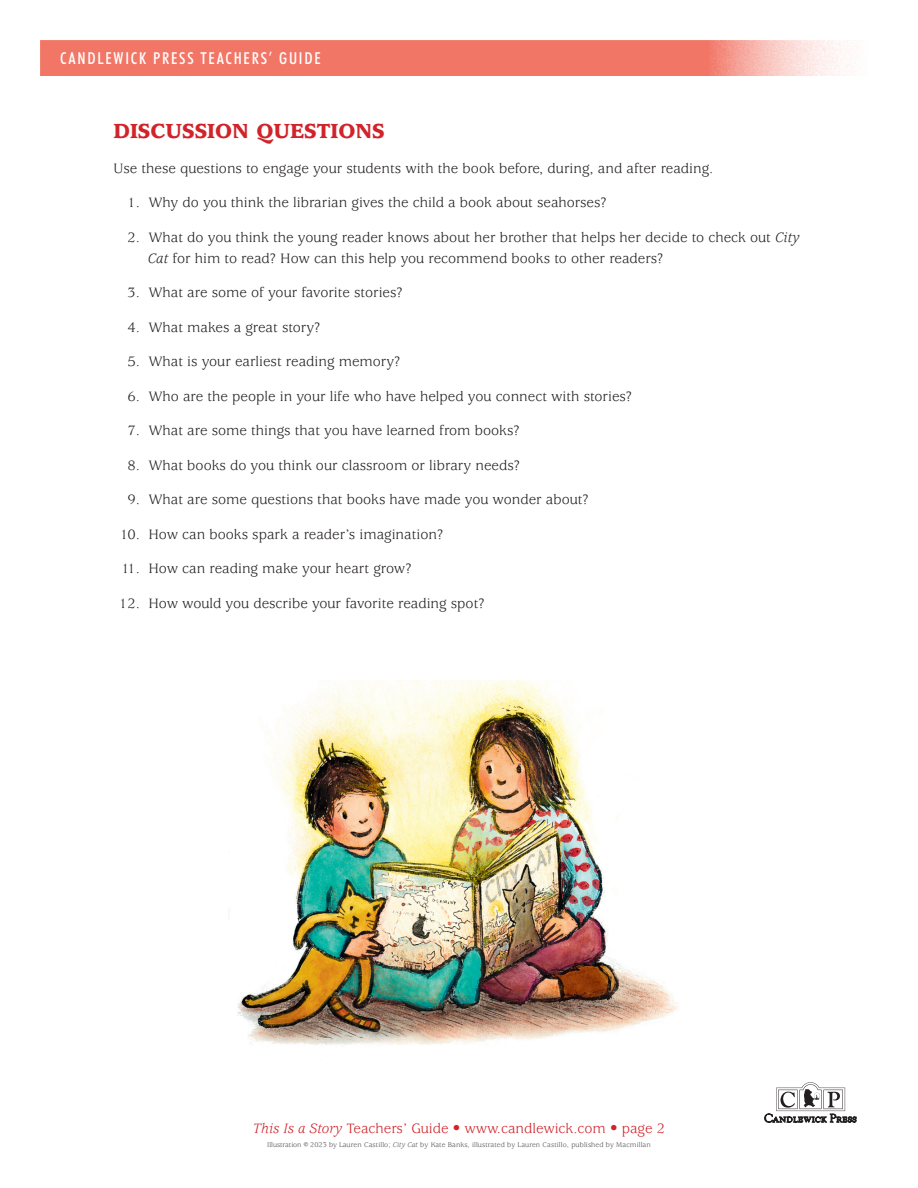
<style>
.page{position:relative;width:918px;height:1188px;background:#fff}
.page>*{position:absolute;margin:0;border:0;box-sizing:border-box;transform-origin:0 0}
.t1{font:900 22.5px "Usherwood";color:#d1232a}
.t2{font:500 condensed 16.5px "Futura BT";letter-spacing:.11em;color:#fff}
.t3{font:15px/21px "Usherwood";color:#231f20}
.t4{font:15px "Usherwood";color:#d1232a}
.Arial_placeholder{font:7.5px "Usherwood";letter-spacing:.015em;color:#4b4c4d}
.s1{font-style:italic}
.s2{font-size:9px}
</style>
<div class="page">
<img style="left:237px;top:680px;width:441px;height:365px">
<img style="left:448px;top:801px;width:161px;height:194px">
<svg style="left:40px;top:40px;width:820px;height:36px;background:#f38678"></svg>
<svg style="left:764px;top:1082px;width:92px;height:40px"></svg>
<p class="t2" style="left:60px;top:48px;width:262px">CANDLEWICK PRESS TEACHERS’ GUIDE</p>
<p class="t1" style="left:113px;top:118px;width:273px">DISCUSSION QUESTIONS</p>
<p class="t3" style="left:113px;top:158px;width:602px">Use these questions to engage your students with the book before, during, and after reading.</p>
<p class="t3" style="left:128px;top:192px;width:480px">1. Why do you think the librarian gives the child a book about seahorses?</p>
<p class="t3" style="left:148px;top:227px;width:653px;text-indent:-20px">2. What do you think the young reader knows about her brother that helps her decide to check out <span class="s1">City<br>Cat</span> for him to read? How can this help you recommend books to other readers?</p>
<p class="t3" style="left:128px;top:282px;width:276px">3. What are some of your favorite stories?</p>
<p class="t3" style="left:128px;top:317px;width:194px">4. What makes a great story?</p>
<p class="t3" style="left:128px;top:351px;width:274px">5. What is your earliest reading memory?</p>
<p class="t3" style="left:128px;top:386px;width:506px">6. Who are the people in your life who have helped you connect with stories?</p>
<p class="t3" style="left:128px;top:420px;width:394px">7. What are some things that you have learned from books?</p>
<p class="t3" style="left:128px;top:455px;width:394px">8. What books do you think our classroom or library needs?</p>
<p class="t3" style="left:128px;top:489px;width:463px">9. What are some questions that books have made you wonder about?</p>
<p class="t3" style="left:120px;top:524px;width:325px">10. How can books spark a reader’s imagination?</p>
<p class="t3" style="left:122px;top:558px;width:291px">11. How can reading make your heart grow?</p>
<p class="t3" style="left:119px;top:593px;width:367px">12. How would you describe your favorite reading spot?</p>
<p class="t4" style="left:253px;top:1120px;width:414px"><span class="s1">This Is a Story</span> Teachers’ Guide • www.candlewick.com • page 2</p>
<p class="Arial_placeholder" style="left:267px;top:1141px;width:385px">Illustration <span class="s2">©</span> 2023 by Lauren Castillo; <span class="s1">City Cat</span> by Kate Banks, illustrated by Lauren Castillo, published by Macmillan</p>
</div>
